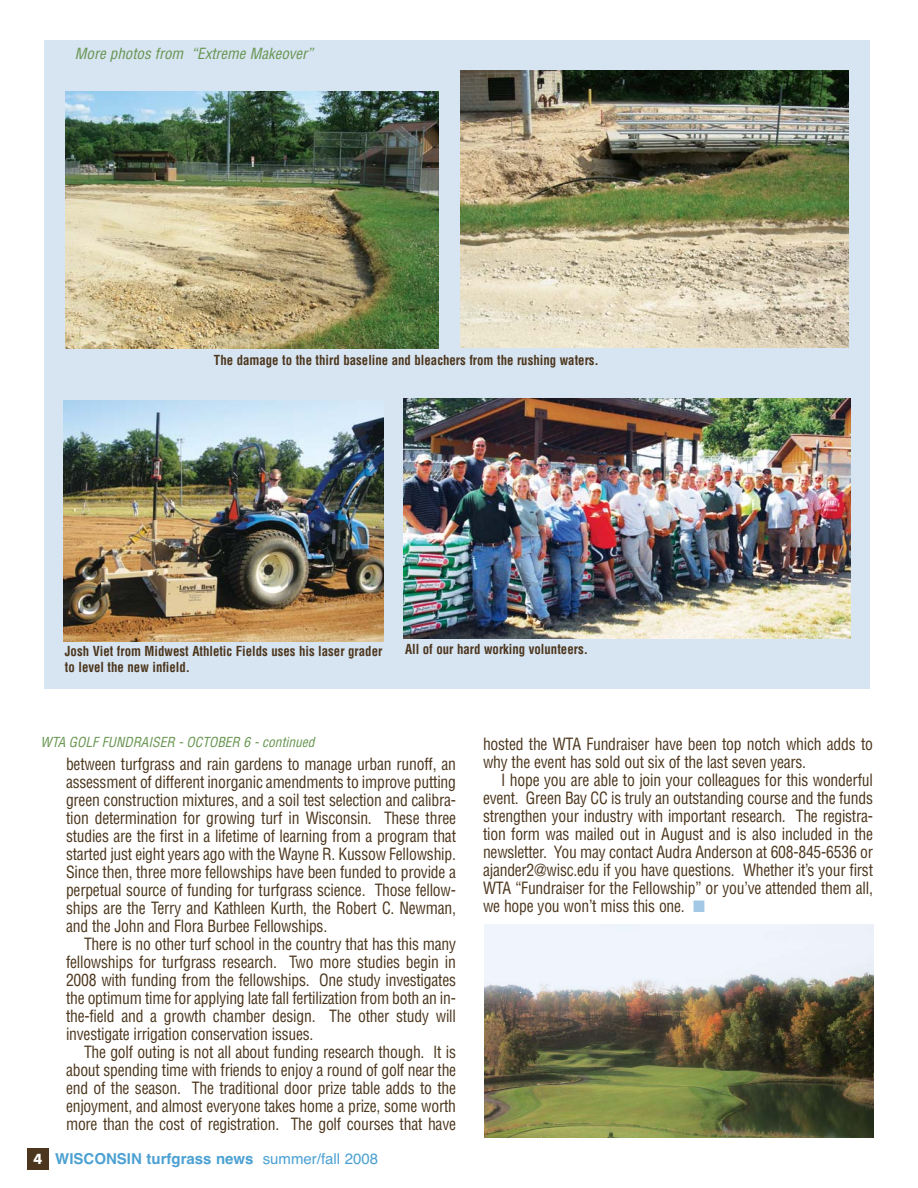
<style>
.page{position:relative;width:918px;height:1188px;background:#fff}
.page>*{position:absolute;margin:0;border:0;box-sizing:border-box;transform-origin:0 0}
.t1{font:condensed 16.5px "Helvetica";letter-spacing:-.015em;color:#4c361d;scale:.95 1}
.t2{font:700 15px "Helvetica";color:#4ca1d2}
.t3{font:italic condensed 15px "Helvetica";color:#679550}
.t4{font:700 condensed 13.5px/15.8px "Helvetica";color:#4c361d;scale:.95 1}
.t5{font:italic condensed 13.5px "Helvetica";color:#679550}
.s1{font-family:"Futura";font-size:13.5px;color:#fff}
.s2{font-weight:400}
.s3{color:#a3c8e6}
</style>
<div class="page">
<div style="left:44px;top:40px;width:826px;height:649px;background:#d7e4f2"></div>
<div style="left:27px;top:1148px;width:22px;height:22px;background:#4c361d"></div>
<img style="left:66px;top:92px;width:373px;height:257px">
<img style="left:460px;top:70px;width:388px;height:278px">
<img style="left:63px;top:400px;width:320px;height:241px">
<img style="left:404px;top:398px;width:446px;height:241px">
<img style="left:484px;top:925px;width:389px;height:212px">
<p class="t3" style="left:75px;top:48px;width:243px">More photos from “Extreme Makeover”</p>
<p class="t4" style="left:214px;top:353px;width:407px">The damage to the third baseline and bleachers from the rushing waters.</p>
<p class="t4" style="left:65px;top:645px;width:336px">Josh Viet from Midwest Athletic Fields uses his laser grader to level the new infield.</p>
<p class="t4" style="left:405px;top:642px;width:194px">All of our hard working volunteers.</p>
<p class="t5" style="left:41px;top:737px;width:278px">WTA GOLF FUNDRAISER - OCTOBER 6 - continued</p>
<p class="t1" style="left:66px;top:757px;width:412px">between turfgrass and rain gardens to manage urban runoff, an</p>
<p class="t1" style="left:66px;top:775px;width:412px">assessment of different inorganic amendments to improve putting</p>
<p class="t1" style="left:66px;top:793px;width:412px">green construction mixtures, and a soil test selection and calibra-</p>
<p class="t1" style="left:66px;top:811px;width:412px">tion determination for growing turf in Wisconsin. These three</p>
<p class="t1" style="left:66px;top:829px;width:412px">studies are the first in a lifetime of learning from a program that</p>
<p class="t1" style="left:66px;top:847px;width:412px">started just eight years ago with the Wayne R. Kussow Fellowship.</p>
<p class="t1" style="left:66px;top:865px;width:412px">Since then, three more fellowships have been funded to provide a</p>
<p class="t1" style="left:66px;top:883px;width:412px">perpetual source of funding for turfgrass science. Those fellow-</p>
<p class="t1" style="left:66px;top:901px;width:412px">ships are the Terry and Kathleen Kurth, the Robert C. Newman,</p>
<p class="t1" style="left:66px;top:919px;width:276px">and the John and Flora Burbee Fellowships.</p>
<p class="t1" style="left:84px;top:937px;width:393px">There is no other turf school in the country that has this many</p>
<p class="t1" style="left:66px;top:955px;width:412px">fellowships for turfgrass research. Two more studies begin in</p>
<p class="t1" style="left:66px;top:973px;width:412px">2008 with funding from the fellowships. One study investigates</p>
<p class="t1" style="left:66px;top:991px;width:412px">the optimum time for applying late fall fertilization from both an in-</p>
<p class="t1" style="left:66px;top:1009px;width:412px">the-field and a growth chamber design. The other study will</p>
<p class="t1" style="left:66px;top:1027px;width:262px">investigate irrigation conservation issues.</p>
<p class="t1" style="left:84px;top:1045px;width:393px">The golf outing is not all about funding research though. It is</p>
<p class="t1" style="left:66px;top:1063px;width:412px">about spending time with friends to enjoy a round of golf near the</p>
<p class="t1" style="left:66px;top:1081px;width:412px">end of the season. The traditional door prize table adds to the</p>
<p class="t1" style="left:66px;top:1099px;width:412px">enjoyment, and almost everyone takes home a prize, some worth</p>
<p class="t1" style="left:66px;top:1117px;width:412px">more than the cost of registration. The golf courses that have</p>
<p class="t2" style="left:34px;top:1154px;width:346px"><span class="s1">4</span> WISCONSIN turfgrass news <span class="s2">summer/fall 2008</span></p>
<p class="t1" style="left:483px;top:737px;width:412px">hosted the WTA Fundraiser have been top notch which adds to</p>
<p class="t1" style="left:483px;top:755px;width:342px">why the event has sold out six of the last seven years.</p>
<p class="t1" style="left:501px;top:773px;width:393px">I hope you are able to join your colleagues for this wonderful</p>
<p class="t1" style="left:483px;top:791px;width:412px">event. Green Bay CC is truly an outstanding course and the funds</p>
<p class="t1" style="left:483px;top:809px;width:412px">strengthen your industry with important research. The registra-</p>
<p class="t1" style="left:483px;top:827px;width:412px">tion form was mailed out in August and is also included in the</p>
<p class="t1" style="left:483px;top:845px;width:412px">newsletter. You may contact Audra Anderson at 608-845-6536 or</p>
<p class="t1" style="left:483px;top:863px;width:412px">ajander2@wisc.edu if you have questions. Whether it’s your first</p>
<p class="t1" style="left:483px;top:881px;width:412px">WTA “Fundraiser for the Fellowship” or you’ve attended them all,</p>
<p class="t1" style="left:483px;top:899px;width:235px">we hope you won’t miss this one. <span class="s3">■</span></p>
</div>
